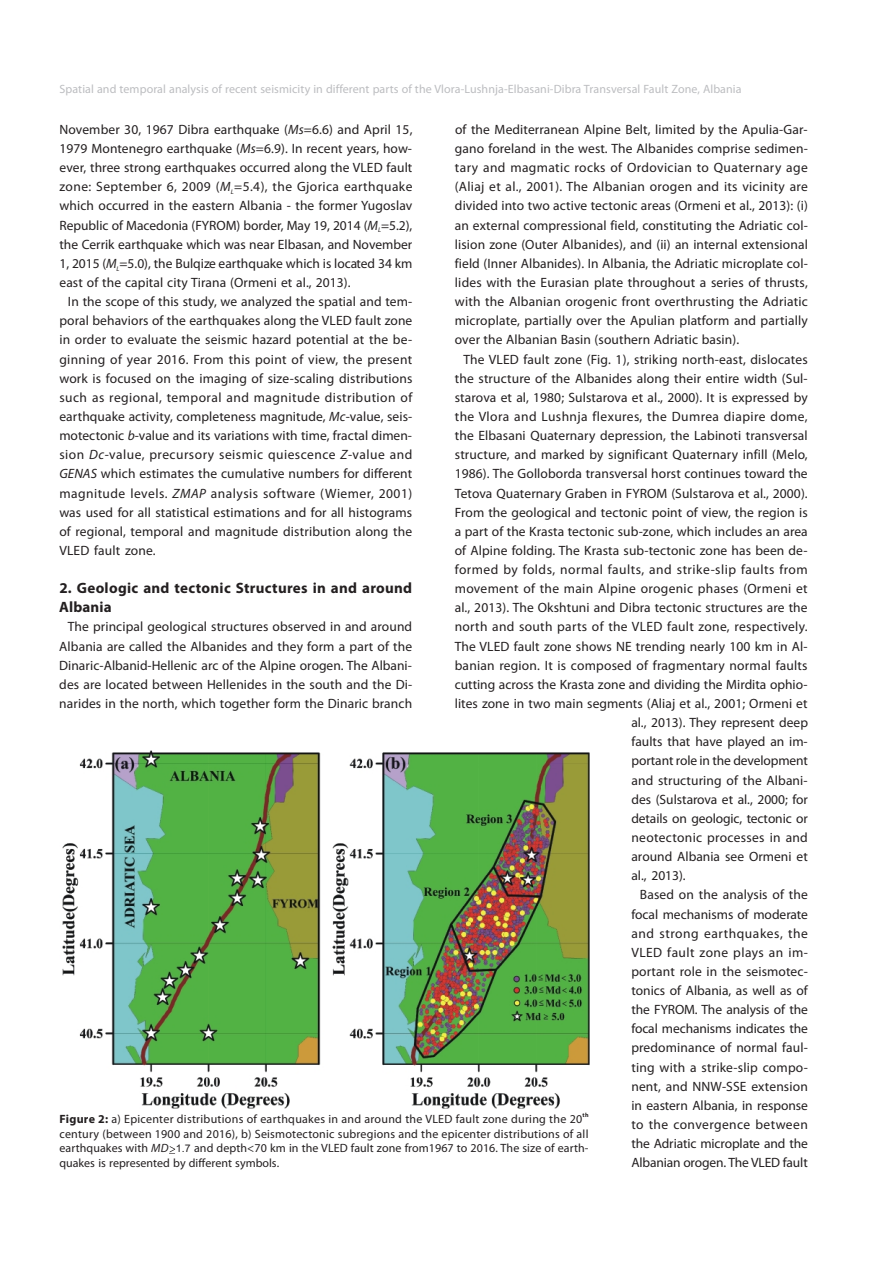
<style>
.page{position:relative;width:893px;height:1263px;background:#fff}
.page>*{position:absolute;margin:0;border:0;box-sizing:border-box;transform-origin:0 0}
.t1{font:700 15px/19.2px "Myriad Pro";letter-spacing:.02em;color:#231f20}
.t2{font:13.5px/19.2px "Myriad Pro";letter-spacing:.01em;color:#231f20;text-align:justify}
.t3{font:13.5px "Myriad Pro";letter-spacing:.035em;color:#231f20}
.t4{font:13.5px "Myriad Pro";letter-spacing:-.01em;color:#231f20}
.t5{font:13.5px "Myriad Pro";letter-spacing:.03em;color:#231f20}
.t6{font:13.5px "Myriad Pro";letter-spacing:.04em;color:#231f20}
.t7{font:12px/14.9px "Myriad Pro";letter-spacing:.02em;color:#231f20}
.t8{font:12px "Myriad Pro";letter-spacing:.01em;color:#bcbdc0}
.t9{font:italic 6.75px "Myriad Pro";color:#231f20}
.t10{font:700 6px "Myriad Pro";color:#231f20}
.s1{font-style:italic}
.s2{font-weight:700}
.s3{font-family:"Arial Unicode MS";font-size:10.5px}
</style>
<div class="page">
<svg style="left:169px;top:1146px;width:6px;height:8px"></svg>
<img style="left:62px;top:750px;width:527px;height:358px">
<p class="t8" style="left:60px;top:84px;width:684px">Spatial and temporal analysis of recent seismicity in different parts of the Vlora-Lushnja-Elbasani-Dibra Transversal Fault Zone, Albania</p>
<p class="t2" style="left:59px;top:121px;width:354px">November 30, 1967 Dibra earthquake (<span class="s1">Ms</span>=6.6) and April 15, 1979 Montenegro earthquake (<span class="s1">Ms</span>=6.9). In recent years, how&shy;ever, three strong earthquakes occurred along the VLED fault zone: September 6, 2009 (<span class="s1">M</span><sub>L</sub>=5.4), the Gjorica earthquake which occurred in the eastern Albania - the former Yugoslav Republic of Macedonia (FYROM) border, May 19, 2014 (<span class="s1">M</span> =5.2),</p>
<p class="t2" style="left:455px;top:121px;width:355px">of the Mediterranean Alpine Belt, limited by the Apulia-Gar&shy;gano foreland in the west. The Albanides comprise sedimen&shy;tary and magmatic rocks of Ordovician to Quaternary age (Aliaj et al., 2001). The Albanian orogen and its vicinity are divided into two active tectonic areas (Ormeni et al., 2013): (i) an external compressional field, constituting the Adriatic col&shy;lision zone (Outer Albanides), and (ii) an internal extensional field (Inner Albanides). In Albania, the Adriatic microplate col&shy;lides with the Eurasian plate throughout a series of thrusts, with the Albanian orogenic front overthrusting the Adriatic microplate, partially over the Apulian platform and partially over the Albanian Basin (southern Adriatic basin).</p>
<p class="t2" style="left:463px;top:351px;width:346px">The VLED fault zone (Fig. 1), striking north-east, dislocates</p>
<p class="t2" style="left:455px;top:370px;width:354px">the structure of the Albanides along their entire width (Sul-</p>
<p class="t2" style="left:455px;top:389px;width:354px">starova et al, 1980; Sulstarova et al., 2000). It is expressed by</p>
<p class="t5" style="left:455px;top:411px;width:354px">the Vlora and Lushnja flexures, the Dumrea diapire dome,</p>
<p class="t2" style="left:455px;top:427px;width:354px">the Elbasani Quaternary depression, the Labinoti transversal</p>
<p class="t2" style="left:455px;top:446px;width:354px">structure, and marked by significant Quaternary infill (Melo,</p>
<p class="t2" style="left:455px;top:465px;width:354px">1986). The Golloborda transversal horst continues toward the</p>
<p class="t2" style="left:455px;top:485px;width:354px">Tetova Quaternary Graben in FYROM (Sulstarova et al., 2000).</p>
<p class="t2" style="left:455px;top:504px;width:354px">From the geological and tectonic point of view, the region is</p>
<p class="t2" style="left:455px;top:523px;width:354px">a part of the Krasta tectonic sub-zone, which includes an area</p>
<p class="t2" style="left:455px;top:542px;width:354px">of Alpine folding. The Krasta sub-tectonic zone has been de-</p>
<p class="t3" style="left:455px;top:564px;width:354px">formed by folds, normal faults, and strike-slip faults from</p>
<p class="t2" style="left:455px;top:580px;width:354px">movement of the main Alpine orogenic phases (Ormeni et</p>
<p class="t2" style="left:455px;top:599px;width:354px">al., 2013). The Okshtuni and Dibra tectonic structures are the</p>
<p class="t2" style="left:455px;top:618px;width:354px">north and south parts of the VLED fault zone, respectively.</p>
<p class="t2" style="left:455px;top:638px;width:354px">The VLED fault zone shows NE trending nearly 100 km in Al-</p>
<p class="t2" style="left:455px;top:657px;width:354px">banian region. It is composed of fragmentary normal faults</p>
<p class="t2" style="left:455px;top:676px;width:354px">cutting across the Krasta zone and dividing the Mirdita ophio-</p>
<p class="t2" style="left:455px;top:695px;width:354px">lites zone in two main segments (Aliaj et al., 2001; Ormeni et</p>
<p class="t2" style="left:631px;top:714px;width:178px">al., 2013). They represent deep</p>
<p class="t2" style="left:631px;top:733px;width:178px">faults that have played an im-</p>
<p class="t4" style="left:631px;top:755px;width:178px">portant role in the development</p>
<p class="t2" style="left:631px;top:772px;width:178px">and structuring of the Albani-</p>
<p class="t2" style="left:631px;top:791px;width:178px">des (Sulstarova et al., 2000; for</p>
<p class="t4" style="left:631px;top:813px;width:178px">details on geologic, tectonic or</p>
<p class="t2" style="left:631px;top:829px;width:178px">neotectonic processes in and</p>
<p class="t2" style="left:631px;top:848px;width:178px">around Albania see Ormeni et</p>
<p class="t2" style="left:631px;top:867px;width:56px">al., 2013).</p>
<p class="t2" style="left:640px;top:886px;width:169px">Based on the analysis of the</p>
<p class="t2" style="left:631px;top:905px;width:178px">focal mechanisms of moderate</p>
<p class="t6" style="left:631px;top:927px;width:178px">and strong earthquakes, the</p>
<p class="t5" style="left:631px;top:947px;width:178px">VLED fault zone plays an im-</p>
<p class="t2" style="left:631px;top:963px;width:178px">portant role in the seismotec-</p>
<p class="t2" style="left:631px;top:982px;width:178px">tonics of Albania, as well as of</p>
<p class="t4" style="left:631px;top:1004px;width:178px">the FYROM. The analysis of the</p>
<p class="t4" style="left:631px;top:1023px;width:178px">focal mechanisms indicates the</p>
<p class="t2" style="left:631px;top:1039px;width:178px">predominance of normal faul-</p>
<p class="t2" style="left:631px;top:1059px;width:178px">ting with a strike-slip compo-</p>
<p class="t2" style="left:631px;top:1078px;width:178px">nent, and NNW-SSE extension</p>
<p class="t2" style="left:631px;top:1097px;width:178px">in eastern Albania, in response</p>
<p class="t5" style="left:631px;top:1119px;width:178px">to the convergence between</p>
<p class="t4" style="left:631px;top:1138px;width:178px">the Adriatic microplate and the</p>
<p class="t4" style="left:631px;top:1157px;width:178px">Albanian orogen. The VLED fault</p>
<p class="t9" style="left:378px;top:227px;width:4px">L</p>
<p class="t2" style="left:59px;top:236px;width:354px">the Cerrik earthquake which was near Elbasan, and November<br>1, 2015 (<span class="s1">M</span> =5.0), the Bulqize earthquake which is located 34 km</p>
<p class="t9" style="left:117px;top:266px;width:4px">L</p>
<p class="t2" style="left:59px;top:274px;width:293px">east of the capital city Tirana (Ormeni et al., 2013).</p>
<p class="t2" style="left:68px;top:293px;width:346px">In the scope of this study, we analyzed the spatial and tem-</p>
<p class="t2" style="left:59px;top:312px;width:354px">poral behaviors of the earthquakes along the VLED fault zone</p>
<p class="t2" style="left:59px;top:331px;width:354px">in order to evaluate the seismic hazard potential at the be-</p>
<p class="t2" style="left:59px;top:351px;width:354px">ginning of year 2016. From this point of view, the present</p>
<p class="t2" style="left:59px;top:370px;width:354px">work is focused on the imaging of size-scaling distributions</p>
<p class="t3" style="left:59px;top:392px;width:354px">such as regional, temporal and magnitude distribution of</p>
<p class="t2" style="left:59px;top:408px;width:354px">earthquake activity, completeness magnitude, <span class="s1">Mc</span>-value, seis-</p>
<p class="t2" style="left:59px;top:427px;width:354px">motectonic <span class="s1">b</span>-value and its variations with time, fractal dimen-</p>
<p class="t3" style="left:59px;top:449px;width:354px">sion <span class="s1">Dc</span>-value, precursory seismic quiescence <span class="s1">Z</span>-value and</p>
<p class="t2" style="left:59px;top:465px;width:354px"><span class="s1">GENAS</span> which estimates the cumulative numbers for different</p>
<p class="t3" style="left:59px;top:487px;width:354px">magnitude levels. <span class="s1">ZMAP</span> analysis software (Wiemer, 2001)</p>
<p class="t2" style="left:59px;top:504px;width:354px">was used for all statistical estimations and for all histograms</p>
<p class="t2" style="left:59px;top:523px;width:354px">of regional, temporal and magnitude distribution along the</p>
<p class="t2" style="left:59px;top:542px;width:98px">VLED fault zone.</p>
<p class="t1" style="left:59px;top:580px;width:354px">2. Geologic and tectonic Structures in and around<br>Albania</p>
<p class="t2" style="left:59px;top:618px;width:354px;text-indent:9px">The principal geological structures observed in and around Albania are called the Albanides and they form a part of the Dinaric-Albanid-Hellenic arc of the Alpine orogen. The Albani&shy;des are located between Hellenides in the south and the Di&shy;narides in the north, which together form the Dinaric branch</p>
<p class="t10" style="left:583px;top:1112px;width:7px">th</p>
<p class="t7" style="left:59px;top:1112px;width:531px"><span class="s2">Figure 2:</span> a) Epicenter distributions of earthquakes in and around the VLED fault zone during the 20 century (between 1900 and 2016), b) Seismotectonic subregions and the epicenter distributions of all earthquakes with <span class="s1">MD</span> <span class="s3">1.7</span> and depth&lt;70 km in the VLED fault zone from1967 to 2016. The size of earth&shy;quakes is represented by different symbols.</p>
</div>
